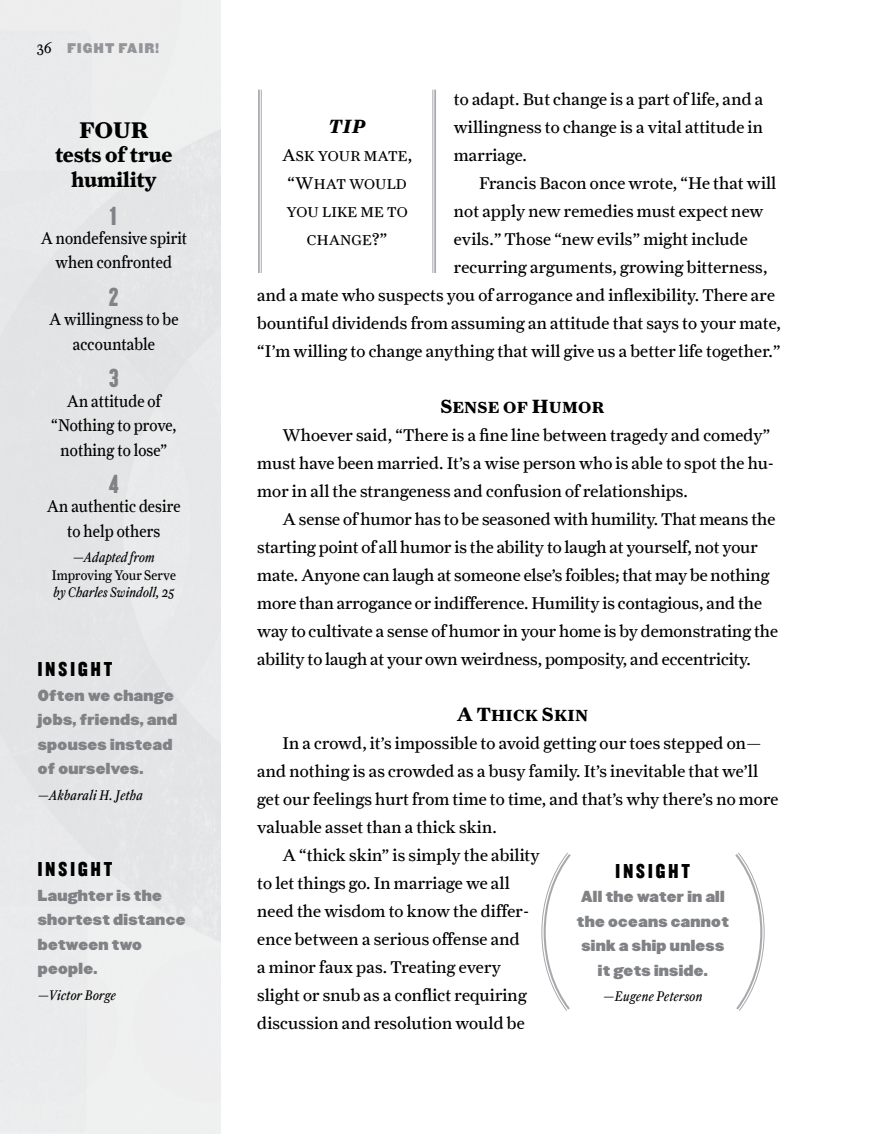
<style>
.page{position:relative;width:882px;height:1134px;background:#fff}
.page>*{position:absolute;margin:0;border:0;box-sizing:border-box;transform-origin:0 0}
.t1{font:700 22.75px "Farnham Text";color:#000}
.t2{font:22.75px "Champion HTF Lightweight";color:#808285}
.t3{font:700 21px/24.5px "Farnham Text";letter-spacing:-.01em;color:#000;text-align:center}
.t4{font:italic 700 19.25px "Farnham Text";color:#000}
.t5{font:17.5px "Champion HTF Middleweight";letter-spacing:.2em;color:#000;scale:.9 1}
.t6{font:17.15px/28px "Farnham Text";letter-spacing:.01em;color:#000}
.t7{font:17.15px/24.5px "Farnham Text";letter-spacing:.01em;color:#000;text-align:center;scale:.9 1}
.t8{font:16.1px "Farnham Text Bold SC840";letter-spacing:.01em;color:#000}
.t9{font:14.35px/28px "Farnham Text Regular SC840";letter-spacing:.01em;color:#000;text-align:center}
.t10{font:14px/24.5px "Champion HTF Heavyweight";letter-spacing:.025em;color:#808285;scale:.9 1}
.t11{font:italic 14px "Farnham Text";letter-spacing:.01em;color:#000;scale:.9 1}
.t12{font:14px "Farnham Text";letter-spacing:.01em;color:#000;scale:.9 1}
.t13{font:12.25px "Champion HTF Heavyweight";letter-spacing:.13em;color:#939598;scale:.9 1}
.s1{font-family:"Farnham Text";font-size:15.75px;color:#000}
.s2{font-size:19.25px}
.s3{font-size:17.15px}
</style>
<div class="page">
<svg style="left:541px;top:852px;width:30px;height:159px"></svg>
<svg style="left:735px;top:852px;width:30px;height:159px"></svg>
<hr style="left:261px;top:90px;width:1px;height:183px;background:#a7a9ac">
<hr style="left:258px;top:90px;width:2px;height:183px;background:#a7a9ac">
<hr style="left:434px;top:90px;width:2px;height:183px;background:#a7a9ac">
<hr style="left:433px;top:90px;width:1px;height:183px;background:#a7a9ac">
<p class="t13" style="left:37px;top:41px;width:137px"><span class="s1">36</span> Fight Fair!</p>
<h1 class="t1" style="left:79px;top:116px;width:71px">Four</h1>
<p class="t3" style="left:55px;top:143px;width:119px">tests of true humility</p>
<h1 class="t2" style="left:110px;top:201px;width:9px">1</h1>
<p class="t7" style="left:41px;top:225px;width:164px">A nondefensive spirit when confronted</p>
<h1 class="t2" style="left:109px;top:282px;width:11px">2</h1>
<p class="t7" style="left:49px;top:307px;width:145px">A willingness to be accountable</p>
<h1 class="t2" style="left:109px;top:363px;width:11px">3</h1>
<p class="t7" style="left:51px;top:388px;width:141px">An attitude of “Nothing to prove, nothing to lose”</p>
<h1 class="t2" style="left:109px;top:469px;width:12px">4</h1>
<p class="t7" style="left:47px;top:494px;width:150px">An authentic desire to help others</p>
<p class="t11" style="left:73px;top:549px;width:93px">—Adapted from</p>
<p class="t12" style="left:52px;top:567px;width:139px">Improving Your Serve</p>
<p class="t11" style="left:54px;top:584px;width:136px">by Charles Swindoll, 25</p>
<p class="t5" style="left:38px;top:658px;width:84px">INSIGHT</p>
<p class="t10" style="left:38px;top:684px;width:156px">Often we change jobs, friends, and spouses instead of ourselves.</p>
<p class="t11" style="left:38px;top:786px;width:118px">—Akbarali H. Jetha</p>
<p class="t5" style="left:38px;top:858px;width:84px">INSIGHT</p>
<p class="t10" style="left:38px;top:884px;width:166px">Laughter is the shortest distance between two people.</p>
<p class="t11" style="left:38px;top:986px;width:88px">—Victor Borge</p>
<p class="t6" style="left:454px;top:85px;width:311px;text-align:justify">to adapt. But change is a part of life, and a willingness to change is a vital attitude in marriage.</p>
<p class="t6" style="left:479px;top:169px;width:299px">Francis Bacon once wrote, “He that will</p>
<p class="t6" style="left:454px;top:197px;width:311px">not apply new remedies must expect new</p>
<p class="t6" style="left:454px;top:225px;width:296px">evils.” Those “new evils” might include</p>
<p class="t6" style="left:454px;top:253px;width:315px">recurring arguments, growing bitterness,</p>
<p class="t6" style="left:257px;top:281px;width:519px">and a mate who suspects you of arrogance and inflexibility. There are</p>
<p class="t6" style="left:257px;top:309px;width:525px">bountiful dividends from assuming an attitude that says to your mate,</p>
<p class="t6" style="left:257px;top:337px;width:525px">“I’m willing to change anything that will give us a better life together.”</p>
<p class="t8" style="left:440px;top:397px;width:165px"><span class="s2">S</span>ENSE OF <span class="s2">H</span>UMOR</p>
<p class="t6" style="left:257px;top:421px;width:518px;text-indent:25px">Whoever said, “There is a fine line between tragedy and comedy” must have been married. It’s a wise person who is able to spot the hu&shy;mor in all the strangeness and confusion of relationships.</p>
<p class="t6" style="left:257px;top:505px;width:522px;text-indent:25px">A sense of humor has to be seasoned with humility. That means the starting point of all humor is the ability to laugh at yourself, not your mate. Anyone can laugh at someone else’s foibles; that may be nothing more than arrogance or indifference. Humility is contagious, and the way to cultivate a sense of humor in your home is by demonstrating the ability to laugh at your own weirdness, pomposity, and eccentricity.</p>
<p class="t8" style="left:457px;top:705px;width:133px"><span class="s2">A T</span>HICK <span class="s2">S</span>KIN</p>
<p class="t6" style="left:282px;top:729px;width:480px">In a crowd, it’s impossible to avoid getting our toes stepped on—</p>
<p class="t6" style="left:257px;top:757px;width:502px">and nothing is as crowded as a busy family. It’s inevitable that we’ll</p>
<p class="t6" style="left:257px;top:785px;width:523px">get our feelings hurt from time to time, and that’s why there’s no more</p>
<p class="t6" style="left:257px;top:813px;width:241px">valuable asset than a thick skin.</p>
<p class="t6" style="left:282px;top:841px;width:259px">A “thick skin” is simply the ability</p>
<p class="t6" style="left:257px;top:869px;width:254px">to let things go. In marriage we all</p>
<p class="t6" style="left:257px;top:897px;width:273px">need the wisdom to know the differ-</p>
<p class="t6" style="left:257px;top:925px;width:264px">ence between a serious offense and</p>
<p class="t6" style="left:257px;top:953px;width:245px">a minor faux pas. Treating every</p>
<p class="t6" style="left:257px;top:981px;width:271px">slight or snub as a conflict requiring</p>
<p class="t6" style="left:257px;top:1009px;width:269px">discussion and resolution would be</p>
<p class="t4" style="left:329px;top:114px;width:38px">Tip</p>
<p class="t9" style="left:282px;top:142px;width:131px"><span class="s3">A</span>SK YOUR MATE<span class="s3">, “W</span>HAT WOULD<br>YOU LIKE ME TO<br>CHANGE<span class="s3">?”</span></p>
<p class="t5" style="left:616px;top:860px;width:84px">INSIGHT</p>
<p class="t10" style="left:577px;top:885px;width:170px;text-align:center">All the water in all the oceans cannot sink a ship unless it gets inside.</p>
<p class="t11" style="left:603px;top:988px;width:112px">—Eugene Peterson</p>
</div>
